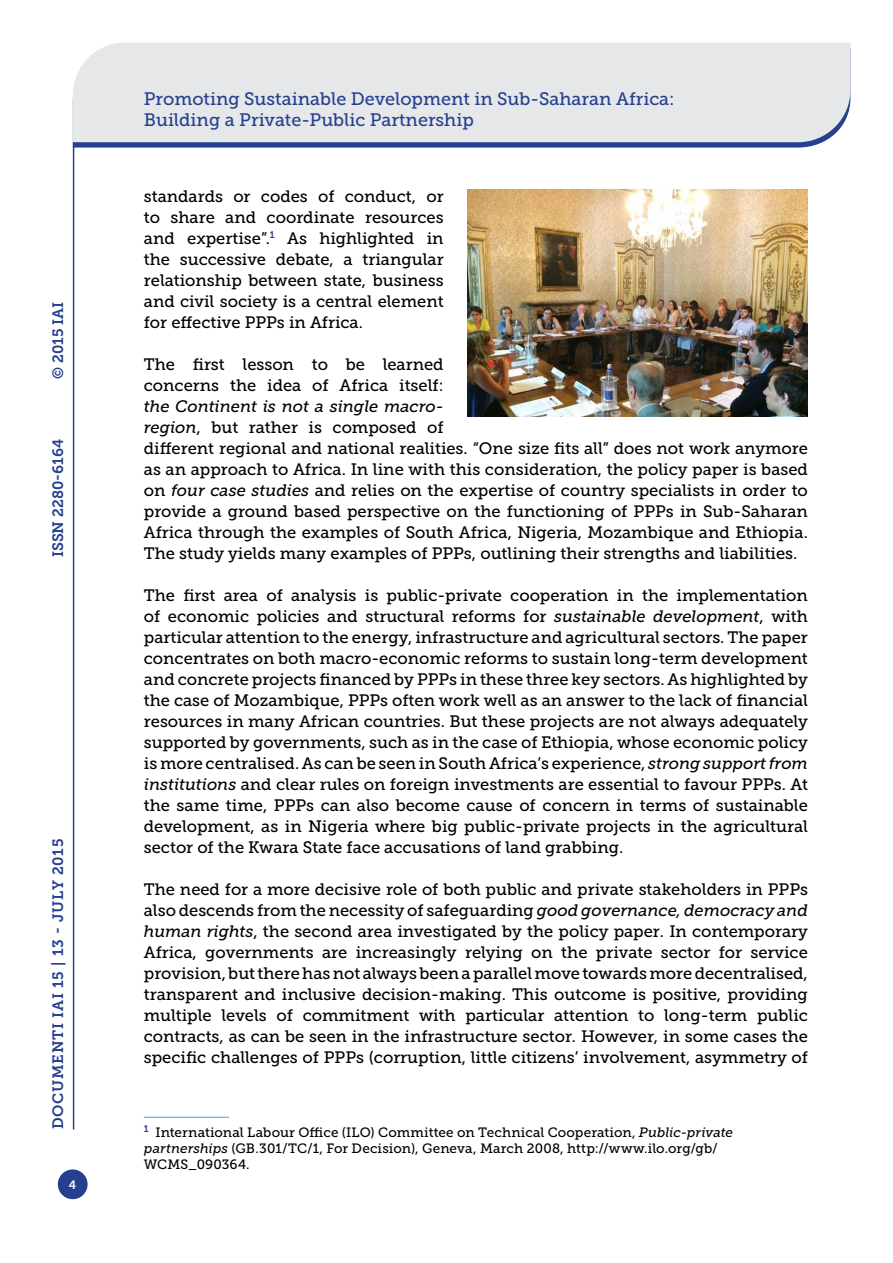
<style>
.page{position:relative;width:893px;height:1263px;background:#fff}
.page>*{position:absolute;margin:0;border:0;box-sizing:border-box;transform-origin:0 0}
.t1{font:18px/21.6px "Museo Slab 500";color:#25408f}
.t2{font:16.5px/21px "Museo Slab 500";color:#000;text-align:justify}
.t3{font:15px "Museo Slab 700";letter-spacing:.05em;color:#25408f}
.t4{font:15px "Museo Slab 700";color:#25408f}
.t5{font:13.5px/16.2px "Museo Slab 500";letter-spacing:.01em;color:#000}
.t6{font:12px "Museo Slab 700";color:#fff}
.s1{font-style:italic}
</style>
<div class="page">
<svg style="left:74px;top:142px;width:749px;height:6px;background:#3e569b"></svg>
<div style="left:73px;top:43px;width:777px;height:99px;background:#e6e7e8"></div>
<div style="left:58px;top:1169px;width:30px;height:30px;background:#25408f;border-radius:50%"></div>
<hr style="left:73px;top:142px;width:1px;height:987px;background:#25408f">
<hr style="left:144px;top:1117px;width:85px;height:1px;background:#3aa7cd">
<img style="left:468px;top:189px;width:340px;height:228px">
<p class="t3" style="left:50px;top:379px;width:78px;rotate:-90deg">© 2015 IAI</p>
<p class="t4" style="left:50px;top:557px;width:120px;rotate:-90deg">ISSN 2280-6164</p>
<p class="t3" style="left:50px;top:1129px;width:292px;rotate:-90deg">DOCUMENTI IAI 15 | 13 - JULY 2015</p>
<p class="t6" style="left:69px;top:1178px;width:9px">4</p>
<p class="t1" style="left:144px;top:88px;width:532px">Promoting Sustainable Development in Sub-Saharan Africa:<br>Building a Private-Public Partnership</p>
<p class="t2" style="left:144px;top:186px;width:301px">standards or codes of conduct, or to share and coordinate resources and expertise”.<sup>1</sup> As highlighted in the successive debate, a triangular relationship between state, business and civil society is a central element for effective PPPs in Africa.</p>
<p class="t2" style="left:144px;top:354px;width:301px">The first lesson to be learned concerns the idea of Africa itself:</p>
<p class="t2" style="left:144px;top:396px;width:666px;text-align:left"><span class="s1">the Continent is not a single macro-<br>region</span>, but rather is composed of<br>different regional and national realities. “One size fits all” does not work anymore as an approach to Africa. In line with this consideration, the policy paper is based on <span class="s1">four case studies</span> and relies on the expertise of country specialists in order to provide a ground based perspective on the functioning of PPPs in Sub-Saharan Africa through the examples of South Africa, Nigeria, Mozambique and Ethiopia.<br>The study yields many examples of PPPs, outlining their strengths and liabilities.</p>
<p class="t2" style="left:144px;top:585px;width:666px">The first area of analysis is public-private cooperation in the implementation of economic policies and structural reforms for <span class="s1">sustainable development</span>, with particular attention to the energy, infrastructure and agricultural sectors. The paper concentrates on both macro-economic reforms to sustain long-term development and concrete projects financed by PPPs in these three key sectors. As highlighted by the case of Mozambique, PPPs often work well as an answer to the lack of financial resources in many African countries. But these projects are not always adequately supported by governments, such as in the case of Ethiopia, whose economic policy is more centralised. As can be seen in South Africa’s experience, <span class="s1">strong support from institutions</span> and clear rules on foreign investments are essential to favour PPPs. At the same time, PPPs can also become cause of concern in terms of sustainable development, as in Nigeria where big public-private projects in the agricultural sector of the Kwara State face accusations of land grabbing.</p>
<p class="t2" style="left:144px;top:879px;width:666px">The need for a more decisive role of both public and private stakeholders in PPPs also descends from the necessity of safeguarding <span class="s1">good governance, democracy and human rights</span>, the second area investigated by the policy paper. In contemporary Africa, governments are increasingly relying on the private sector for service provision, but there has not always been a parallel move towards more decentralised, transparent and inclusive decision-making. This outcome is positive, providing multiple levels of commitment with particular attention to long-term public contracts, as can be seen in the infrastructure sector. However, in some cases the specific challenges of PPPs (corruption, little citizens’ involvement, asymmetry of</p>
<p class="t5" style="left:144px;top:1124px;width:591px"><sup>1</sup> International Labour Office (ILO) Committee on Technical Cooperation, <span class="s1">Public-private partnerships</span> (GB.301/TC/1, For Decision), Geneva, March 2008, http://www.ilo.org/gb/<br>WCMS_090364.</p>
</div>
